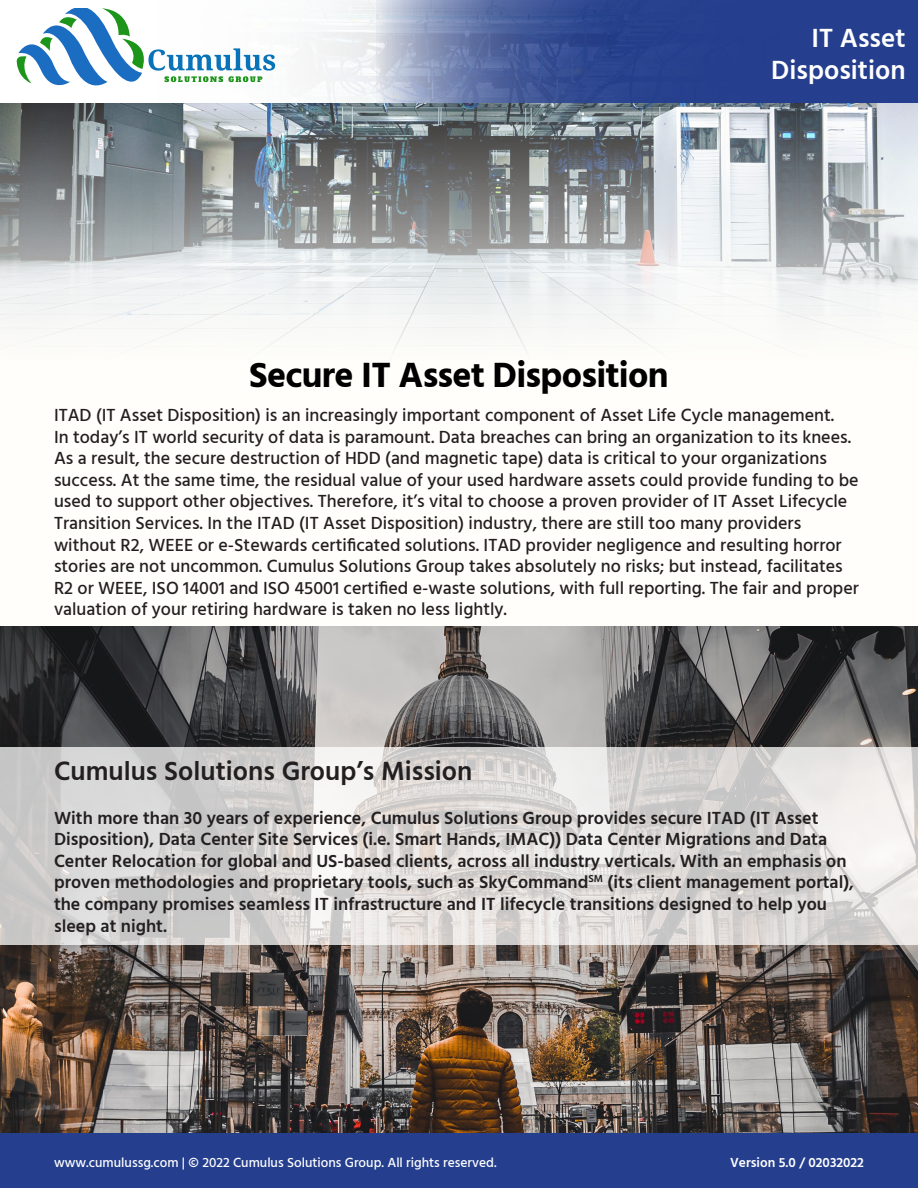
<style>
.page{position:relative;width:918px;height:1188px;background:#fffefa}
.page>*{position:absolute;margin:0;border:0;box-sizing:border-box;transform-origin:0 0}
.t1{font:700 36px "Hind";letter-spacing:-.02em;color:#000}
.t2{font:600 27px "Hind";color:#231f20}
.t3{font:600 27px/32.4px "Hind";color:#fff;text-align:right}
.t4{font:500 18px/21.6px "Hind";color:#231f20}
.t5{font:600 18px/21.6px "Hind";color:#231f20}
.t6{font:500 13.5px "Hind";color:#fff}
.t7{font:600 13.5px "Hind";color:#fff}
</style>
<div class="page">
<img style="left:0;top:103px;width:918px;height:247px">
<img style="left:0;top:626px;width:918px;height:508px">
<svg style="left:0;top:747px;width:918px;height:198px;background:#dad7d6"></svg>
<div style="left:0;top:0;width:608px;height:103px;background:#fff"></div>
<svg style="left:16px;top:9px;width:259px;height:77px"></svg>
<div style="left:0;top:1134px;width:918px;height:54px;background:#253f8e"></div>
<svg style="left:376px;top:0;width:542px;height:103px;background:#41589a"></svg>
<p class="t3" style="left:771px;top:21px;width:136px">IT Asset<br>Disposition</p>
<p class="t1" style="left:249px;top:354px;width:421px">Secure IT Asset Disposition</p>
<p class="t4" style="left:54px;top:405px;width:806px">ITAD (IT Asset Disposition) is an increasingly important component of Asset Life Cycle management.<br>In today’s IT world security of data is paramount. Data breaches can bring an organization to its knees.<br>As a result, the secure destruction of HDD (and magnetic tape) data is critical to your organizations success. At the same time, the residual value of your used hardware assets could provide funding to be used to support other objectives. Therefore, it’s vital to choose a proven provider of IT Asset Lifecycle Transition Services. In the ITAD (IT Asset Disposition) industry, there are still too many providers without R2, WEEE or e-Stewards certificated solutions. ITAD provider negligence and resulting horror stories are not uncommon. Cumulus Solutions Group takes absolutely no risks; but instead, facilitates R2 or WEEE, ISO 14001 and ISO 45001 certified e-waste solutions, with full reporting. The fair and proper valuation of your retiring hardware is taken no less lightly.</p>
<p class="t2" style="left:54px;top:755px;width:420px">Cumulus Solutions Group’s Mission</p>
<p class="t5" style="left:54px;top:807px;width:802px">With more than 30 years of experience, Cumulus Solutions Group provides secure ITAD (IT Asset Disposition), Data Center Site Services (i.e. Smart Hands, IMAC)) Data Center Migrations and Data Center Relocation for global and US-based clients, across all industry verticals. With an emphasis on proven methodologies and proprietary tools, such as SkyCommand<sup>SM</sup> (its client management portal), the company promises seamless IT infrastructure and IT lifecycle transitions designed to help you sleep at night.</p>
<p class="t6" style="left:54px;top:1153px;width:444px">www.cumulussg.com | © 2022 Cumulus Solutions Group. All rights reserved.</p>
<p class="t7" style="left:730px;top:1155px;width:135px">Version 5.0 / 02032022</p>
</div>
